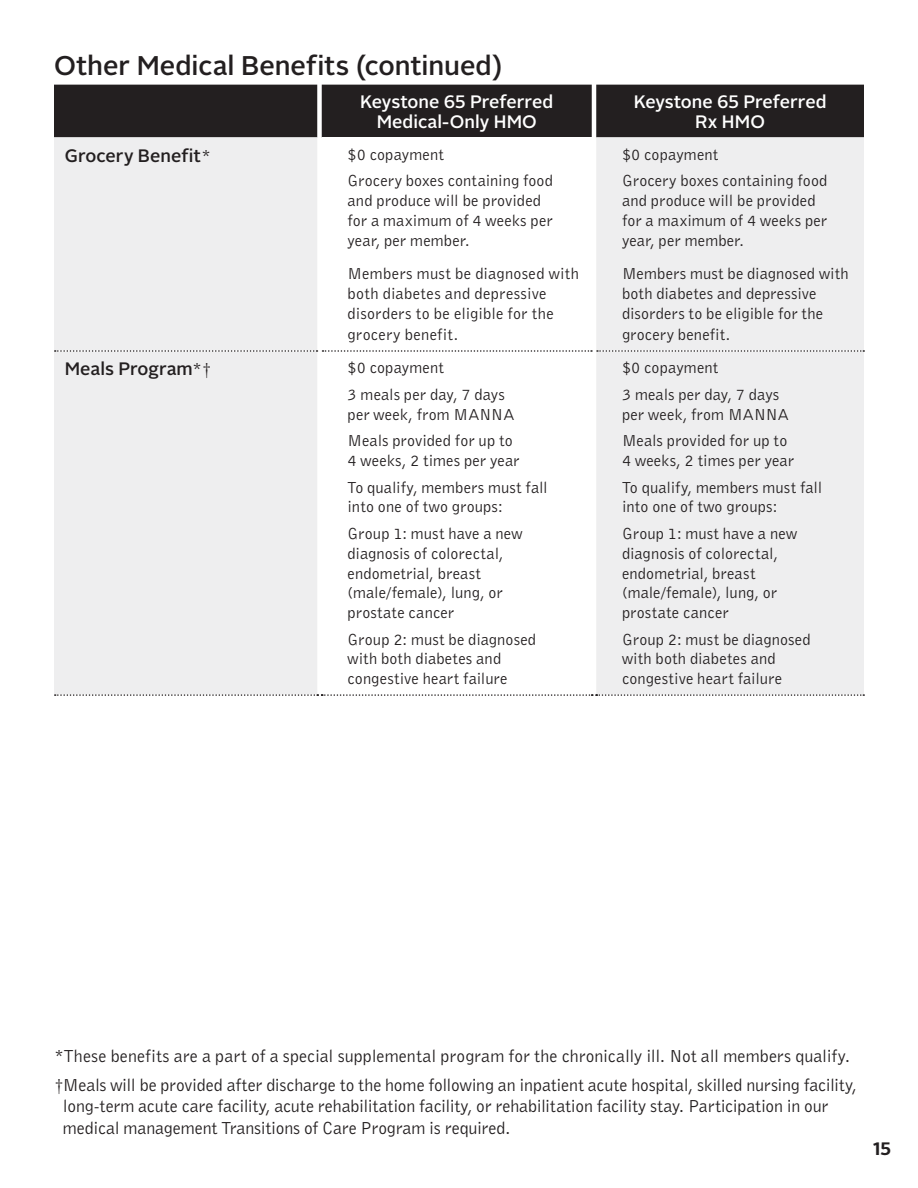
<style>
.page{position:relative;width:918px;height:1188px;background:#fff}
.page>*{position:absolute;margin:0;border:0;box-sizing:border-box;transform-origin:0 0}
.t1{font:500 27px "Alright Sans";color:#231f20}
.BODY{font:18px/21.6px "Bell Gothic";letter-spacing:-.01em;color:#231f20}
.t2{font:500 18px "Alright Sans";color:#fff}
.t3{font:500 18px "Alright Sans";color:#231f20}
.t4{font:700 18px "Alright Sans";color:#231f20}
.BODY-2{font:16.5px/19.8px "Bell Gothic";letter-spacing:.01em;color:#231f20}
.s1{font-family:"Bell Gothic";font-weight:400}
</style>
<div class="page">
<div style="left:54px;top:85px;width:810px;height:52px;background:#231f20"></div>
<div style="left:54px;top:137px;width:810px;height:558px;background:#eeeeef"></div>
<div style="left:322px;top:137px;width:270px;height:214px;background:#fff"></div>
<div style="left:322px;top:351px;width:270px;height:344px;background:#fff"></div>
<svg style="left:55px;top:350px;width:809px;height:2px"></svg>
<svg style="left:55px;top:694px;width:809px;height:2px"></svg>
<p class="t1" style="left:54px;top:46px;width:450px">Other Medical Benefits (continued)</p>
<p class="t2" style="left:360px;top:89px;width:194px">Keystone 65 Preferred</p>
<p class="t2" style="left:377px;top:109px;width:162px">Medical-Only HMO</p>
<p class="t2" style="left:634px;top:89px;width:194px">Keystone 65 Preferred</p>
<p class="t2" style="left:695px;top:109px;width:71px">Rx HMO</p>
<p class="t3" style="left:65px;top:143px;width:148px">Grocery Benefit<span class="s1">*</span></p>
<p class="BODY-2" style="left:348px;top:144px;width:98px">$0 copayment</p>
<p class="BODY-2" style="left:348px;top:171px;width:207px">Grocery boxes containing food and produce will be provided for a maximum of 4 weeks per year, per member.</p>
<p class="BODY-2" style="left:348px;top:263px;width:233px">Members must be diagnosed with both diabetes and depressive disorders to be eligible for the</p>
<p class="BODY-2" style="left:348px;top:324px;width:112px">grocery benefit.</p>
<p class="BODY-2" style="left:622px;top:144px;width:98px">$0 copayment</p>
<p class="BODY-2" style="left:622px;top:171px;width:207px">Grocery boxes containing food and produce will be provided for a maximum of 4 weeks per year, per member.</p>
<p class="BODY-2" style="left:622px;top:263px;width:228px">Members must be diagnosed with both diabetes and depressive disorders to be eligible for the</p>
<p class="BODY-2" style="left:622px;top:324px;width:110px">grocery benefit.</p>
<p class="t3" style="left:65px;top:357px;width:148px">Meals Program<span class="s1">*†</span></p>
<p class="BODY-2" style="left:348px;top:358px;width:98px">$0 copayment</p>
<p class="BODY-2" style="left:348px;top:384px;width:168px">3 meals per day, 7 days per week, from MANNA</p>
<p class="BODY-2" style="left:348px;top:431px;width:174px">Meals provided for up to<br>4 weeks, 2 times per year</p>
<p class="BODY-2" style="left:348px;top:477px;width:202px">To qualify, members must fall into one of two groups:</p>
<p class="BODY-2" style="left:348px;top:523px;width:177px">Group 1: must have a new diagnosis of colorectal, endometrial, breast (male/female), lung, or prostate cancer</p>
<p class="BODY-2" style="left:348px;top:629px;width:190px">Group 2: must be diagnosed with both diabetes and congestive heart failure</p>
<p class="BODY-2" style="left:622px;top:358px;width:98px">$0 copayment</p>
<p class="BODY-2" style="left:622px;top:384px;width:168px">3 meals per day, 7 days per week, from MANNA</p>
<p class="BODY-2" style="left:622px;top:431px;width:174px">Meals provided for up to<br>4 weeks, 2 times per year</p>
<p class="BODY-2" style="left:622px;top:477px;width:202px">To qualify, members must fall into one of two groups:</p>
<p class="BODY-2" style="left:622px;top:523px;width:177px">Group 1: must have a new diagnosis of colorectal, endometrial, breast (male/female), lung, or prostate cancer</p>
<p class="BODY-2" style="left:622px;top:629px;width:190px">Group 2: must be diagnosed with both diabetes and congestive heart failure</p>
<p class="BODY" style="left:54px;top:1045px;width:798px">*These benefits are a part of a special supplemental program for the chronically ill. Not all members qualify.</p>
<p class="BODY" style="left:63px;top:1074px;width:796px;text-indent:-9px">†Meals will be provided after discharge to the home following an inpatient acute hospital, skilled nursing facility, long-term acute care facility, acute rehabilitation facility, or rehabilitation facility stay. Participation in our medical management Transitions of Care Program is required.</p>
<p class="t4" style="left:873px;top:1137px;width:20px">15</p>
</div>
